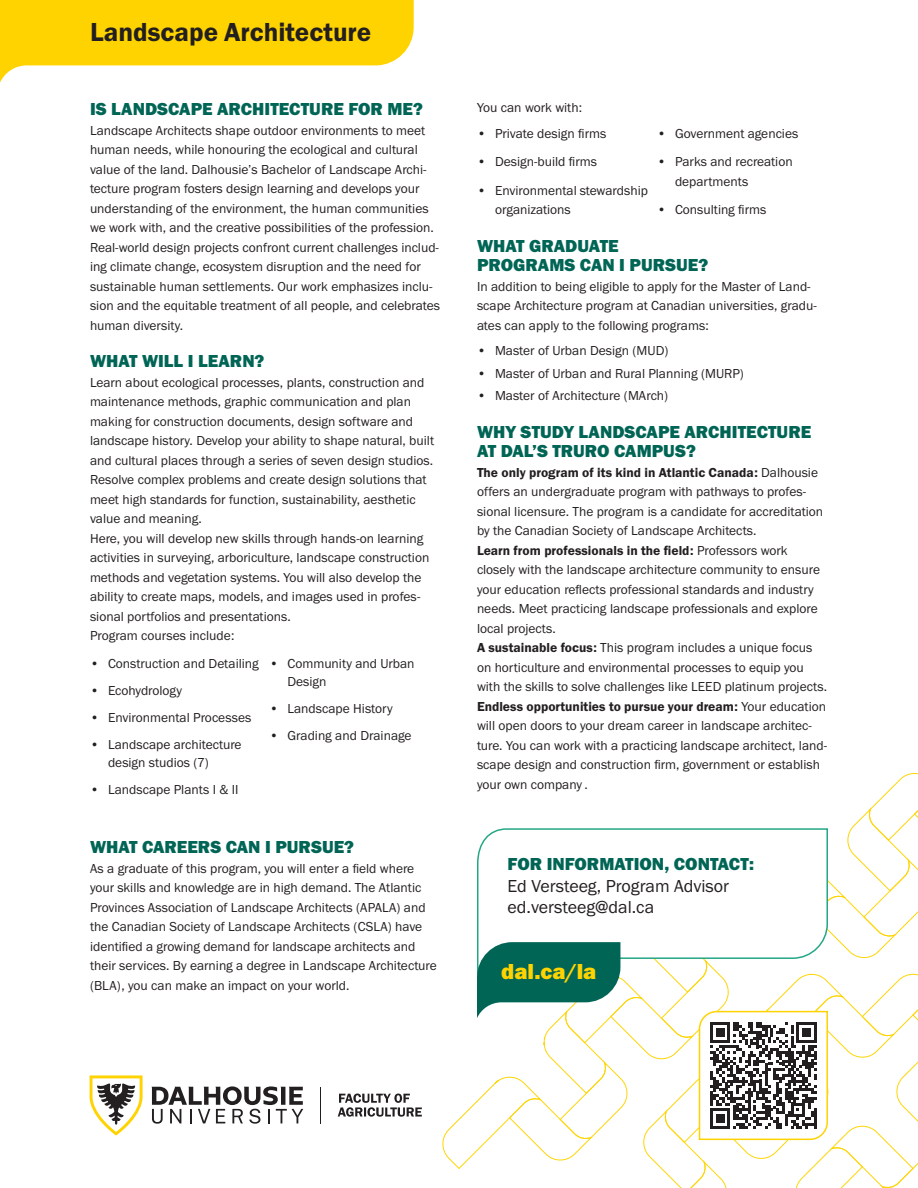
<style>
.page{position:relative;width:918px;height:1188px;background:#fff}
.page>*{position:absolute;margin:0;border:0;box-sizing:border-box;transform-origin:0 0}
.program_name{font:27px "Franklin Gothic URW Dem";color:#231f20}
.url{font:22.5px "Franklin Gothic URW Hea";color:#ffd300}
.heading{font:18px/19.5px "Franklin Gothic URW Hea";color:#006555}
.contact_info{font:18px "Franklin Gothic URW Boo";color:#231f20}
.body{font:13.5px/19.5px "Franklin Gothic URW Boo";color:#231f20}
.s1{font-family:"Franklin Gothic URW Dem"}
</style>
<div class="page">
<svg style="left:0;top:0;width:414px;height:83px;fill:#ffd300"></svg>
<svg style="left:442px;top:773px;width:476px;height:415px"></svg>
<hr style="left:320px;top:1087px;width:1px;height:36px;background:#231f20">
<svg style="left:152px;top:1086px;width:151px;height:38px"></svg>
<svg style="left:90px;top:1075px;width:53px;height:61px"></svg>
<svg style="left:338px;top:1094px;width:84px;height:23px"></svg>
<p class="program_name" style="left:90px;top:16px;width:283px">Landscape Architecture</p>
<p class="heading" style="left:90px;top:99px;width:335px">IS LANDSCAPE ARCHITECTURE FOR ME?</p>
<p class="body" style="left:90px;top:120px;width:345px">Landscape Architects shape outdoor environments to meet human needs, while honouring the ecological and cultural value of the land. Dalhousie’s Bachelor of Landscape Archi&shy;tecture program fosters design learning and develops your understanding of the environment, the human communities we work with, and the creative possibilities of the profession.</p>
<p class="body" style="left:90px;top:237px;width:352px">Real-world design projects confront current challenges includ&shy;ing climate change, ecosystem disruption and the need for sustainable human settlements. Our work emphasizes inclu&shy;sion and the equitable treatment of all people, and celebrates human diversity.</p>
<p class="heading" style="left:90px;top:351px;width:176px">WHAT WILL I LEARN?</p>
<p class="body" style="left:90px;top:372px;width:346px">Learn about ecological processes, plants, construction and maintenance methods, graphic communication and plan making for construction documents, design software and landscape history. Develop your ability to shape natural, built and cultural places through a series of seven design studios.<br>Resolve complex problems and create design solutions that meet high standards for function, sustainability, aesthetic value and meaning.</p>
<p class="body" style="left:90px;top:528px;width:341px">Here, you will develop new skills through hands-on learning activities in surveying, arboriculture, landscape construction methods and vegetation systems. You will also develop the ability to create maps, models, and images used in profes&shy;sional portfolios and presentations.</p>
<p class="body" style="left:90px;top:626px;width:146px">Program courses include:</p>
<p class="body" style="left:90px;top:653px;width:170px">• Construction and Detailing</p>
<p class="body" style="left:90px;top:680px;width:94px">• Ecohydrology</p>
<p class="body" style="left:90px;top:707px;width:163px">• Environmental Processes</p>
<p class="body" style="left:108px;top:735px;width:135px;line-height:18px;text-indent:-18px">• Landscape architecture design studios (7)</p>
<p class="body" style="left:90px;top:779px;width:150px">• Landscape Plants I &amp; II</p>
<p class="body" style="left:287px;top:654px;width:129px;line-height:18px;text-indent:-18px">• Community and Urban<br>Design</p>
<p class="body" style="left:269px;top:698px;width:125px">• Landscape History</p>
<p class="body" style="left:269px;top:725px;width:144px">• Grading and Drainage</p>
<p class="heading" style="left:90px;top:837px;width:266px">WHAT CAREERS CAN I PURSUE?</p>
<p class="body" style="left:90px;top:858px;width:348px">As a graduate of this program, you will enter a field where your skills and knowledge are in high demand. The Atlantic Provinces Association of Landscape Architects (APALA) and the Canadian Society of Landscape Architects (CSLA) have identified a growing demand for landscape architects and their services. By earning a degree in Landscape Architecture (BLA), you can make an impact on your world.</p>
<p class="body" style="left:477px;top:98px;width:107px">You can work with:</p>
<p class="body" style="left:477px;top:123px;width:131px">• Private design firms</p>
<p class="body" style="left:477px;top:152px;width:121px">• Design-build firms</p>
<p class="body" style="left:495px;top:180px;width:154px;text-indent:-18px">• Environmental stewardship organizations</p>
<p class="body" style="left:657px;top:123px;width:143px">• Government agencies</p>
<p class="body" style="left:675px;top:152px;width:119px;text-indent:-18px">• Parks and recreation departments</p>
<p class="body" style="left:657px;top:200px;width:111px">• Consulting firms</p>
<p class="heading" style="left:477px;top:235px;width:233px">WHAT GRADUATE<br>PROGRAMS CAN I PURSUE?</p>
<p class="body" style="left:477px;top:276px;width:341px">In addition to being eligible to apply for the Master of Land&shy;scape Architecture program at Canadian universities, gradu&shy;ates can apply to the following programs:</p>
<p class="body" style="left:477px;top:341px;width:193px">• Master of Urban Design (MUD)</p>
<p class="body" style="left:477px;top:363px;width:268px">• Master of Urban and Rural Planning (MURP)</p>
<p class="body" style="left:477px;top:386px;width:193px">• Master of Architecture (MArch)</p>
<p class="heading" style="left:477px;top:421px;width:336px">WHY STUDY LANDSCAPE ARCHITECTURE<br>AT DAL’S TRURO CAMPUS?</p>
<p class="body" style="left:477px;top:462px;width:348px"><span class="s1">The only program of its kind in Atlantic Canada:</span> Dalhousie offers an undergraduate program with pathways to profes&shy;sional licensure. The program is a candidate for accreditation by the Canadian Society of Landscape Architects.</p>
<p class="body" style="left:477px;top:540px;width:345px"><span class="s1">Learn from professionals in the field:</span> Professors work closely with the landscape architecture community to ensure your education reflects professional standards and industry needs. Meet practicing landscape professionals and explore local projects.</p>
<p class="body" style="left:477px;top:638px;width:352px"><span class="s1">A sustainable focus:</span> This program includes a unique focus on horticulture and environmental processes to equip you with the skills to solve challenges like LEED platinum projects.</p>
<p class="body" style="left:477px;top:696px;width:352px"><span class="s1">Endless opportunities to pursue your dream:</span> Your education will open doors to your dream career in landscape architec&shy;ture. You can work with a practicing landscape architect, land&shy;scape design and construction firm, government or establish your own company .</p>
<p class="heading" style="left:508px;top:854px;width:248px">FOR INFORMATION, CONTACT:</p>
<p class="contact_info" style="left:508px;top:874px;width:223px">Ed Versteeg, Program Advisor</p>
<p class="contact_info" style="left:508px;top:896px;width:148px">ed.versteeg@dal.ca</p>
<p class="url" style="left:501px;top:957px;width:97px">dal.ca/la</p>
</div>
